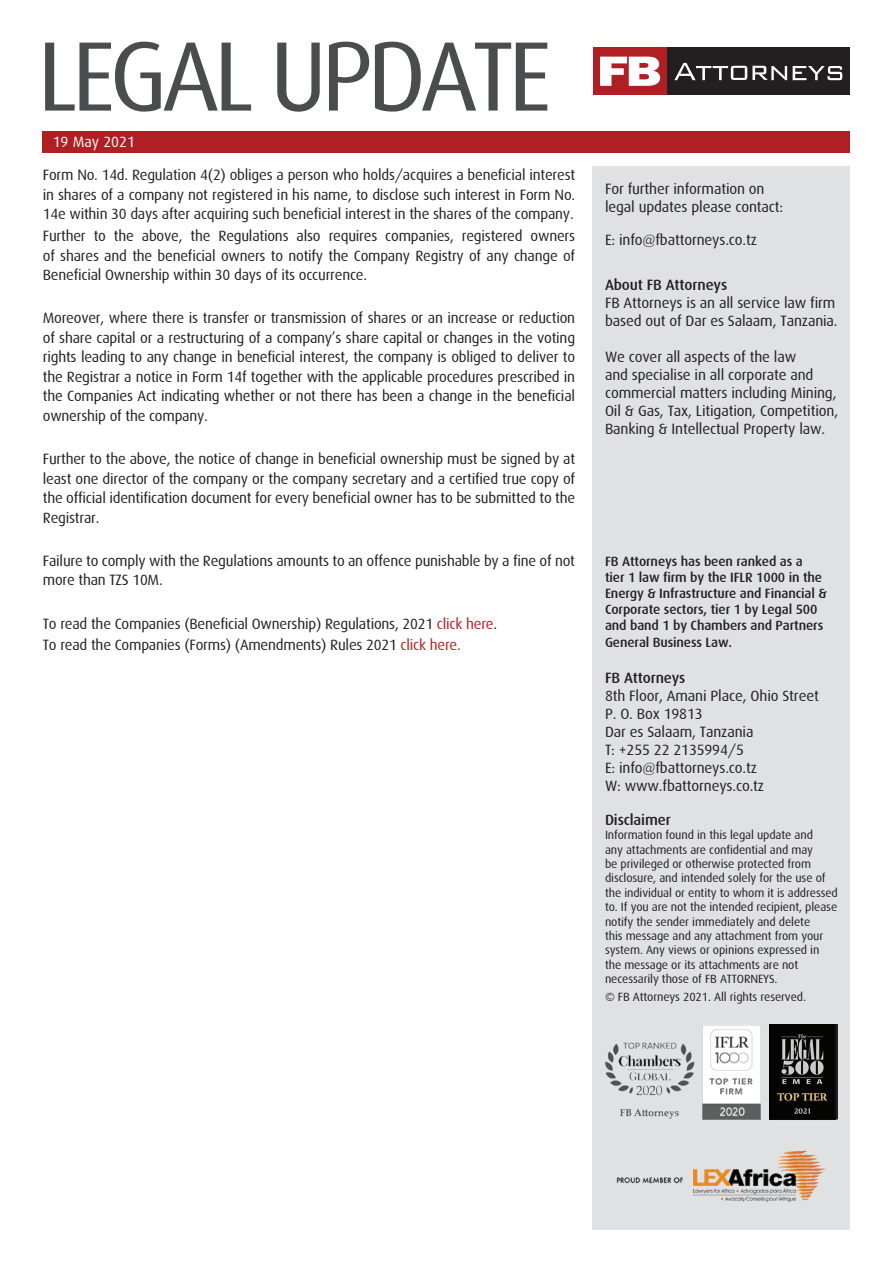
<style>
.page{position:relative;width:893px;height:1263px;background:#fff}
.page>*{position:absolute;margin:0;border:0;box-sizing:border-box;transform-origin:0 0}
.t1{font:98.85px "Dax";letter-spacing:-.06em;color:#4b4c4d}
.t2{font:15px/19.5px "Dax";letter-spacing:-.015em;color:#231f20}
.t3{font:500 15px "Dax";letter-spacing:-.01em;color:#231f20}
.t4{font:15px "Dax";color:#fff}
.t5{font:500 13.5px/16.2px "Dax";letter-spacing:-.01em;color:#231f20}
.t6{font:12px/14.4px "Dax";letter-spacing:-.01em;color:#231f20}
.s1{color:#b01f23}
</style>
<div class="page">
<div style="left:593px;top:166px;width:257px;height:1063px;background:#e0e1e3"></div>
<div style="left:666px;top:47px;width:184px;height:48px;background:#231f20"></div>
<div style="left:593px;top:47px;width:74px;height:48px;background:#af1f23"></div>
<svg style="left:600px;top:57px;width:60px;height:29px"></svg>
<svg style="left:674px;top:63px;width:113px;height:17px"></svg>
<svg style="left:793px;top:66px;width:49px;height:14px"></svg>
<div style="left:43px;top:131px;width:807px;height:22px;background:#b01f23"></div>
<img style="left:604px;top:1024px;width:234px;height:179px">
<div style="left:770px;top:1025px;width:68px;height:94px;background:#191717"></div>
<img style="left:770px;top:1025px;width:65px;height:94px">
<h1 class="t1" style="left:37px;top:22px;width:516px">LEGAL UPDATE</h1>
<p class="t4" style="left:53px;top:134px;width:84px">19 May 2021</p>
<p class="t2" style="left:43px;top:166px;width:534px;text-align:justify">Form No. 14d. Regulation 4(2) obliges a person who holds/acquires a beneficial interest in shares of a company not registered in his name, to disclose such interest in Form No.<br>14e within 30 days after acquiring such beneficial interest in the shares of the company.</p>
<p class="t2" style="left:43px;top:226px;width:534px;text-align:justify">Further to the above, the Regulations also requires companies, registered owners of shares and the beneficial owners to notify the Company Registry of any change of Beneficial Ownership within 30 days of its occurrence.</p>
<p class="t2" style="left:43px;top:309px;width:534px;text-align:justify">Moreover, where there is transfer or transmission of shares or an increase or reduction of share capital or a restructuring of a company’s share capital or changes in the voting rights leading to any change in beneficial interest, the company is obliged to deliver to the Registrar a notice in Form 14f together with the applicable procedures prescribed in the Companies Act indicating whether or not there has been a change in the beneficial ownership of the company.</p>
<p class="t2" style="left:43px;top:449px;width:534px;text-align:justify">Further to the above, the notice of change in beneficial ownership must be signed by at least one director of the company or the company secretary and a certified true copy of the official identification document for every beneficial owner has to be submitted to the Registrar.</p>
<p class="t2" style="left:43px;top:551px;width:534px">Failure to comply with the Regulations amounts to an offence punishable by a fine of not more than TZS 10M.</p>
<p class="t2" style="left:43px;top:613px;width:456px;line-height:21.6px">To read the Companies (Beneficial Ownership) Regulations, 2021 <span class="s1">click here</span>.<br>To read the Companies (Forms) (Amendments) Rules 2021 <span class="s1">click here.</span></p>
<p class="t2" style="left:605px;top:180px;width:180px;line-height:18px">For further information on legal updates please contact:</p>
<p class="t2" style="left:605px;top:230px;width:154px">E: info@fbattorneys.co.tz</p>
<p class="t3" style="left:605px;top:277px;width:124px">About FB Attorneys</p>
<p class="t2" style="left:605px;top:294px;width:234px;line-height:18px">FB Attorneys is an all service law firm based out of Dar es Salaam, Tanzania.</p>
<p class="t2" style="left:605px;top:348px;width:235px;line-height:18px">We cover all aspects of the law<br>and specialise in all corporate and commercial matters including Mining, Oil &amp; Gas, Tax, Litigation, Competition, Banking &amp; Intellectual Property law.</p>
<p class="t5" style="left:605px;top:553px;width:223px">FB Attorneys has been ranked as a<br>tier 1 law firm by the IFLR 1000 in the Energy &amp; Infrastructure and Financial &amp; Corporate sectors, tier 1 by Legal 500 and band 1 by Chambers and Partners General Business Law.</p>
<p class="t3" style="left:605px;top:669px;width:82px">FB Attorneys</p>
<p class="t2" style="left:605px;top:686px;width:215px;line-height:18px">8th Floor, Amani Place, Ohio Street<br>P. O. Box 19813<br>Dar es Salaam, Tanzania<br>T: +255 22 2135994/5<br>E: info@fbattorneys.co.tz<br>W: www.fbattorneys.co.tz</p>
<p class="t3" style="left:605px;top:811px;width:67px">Disclaimer</p>
<p class="t6" style="left:605px;top:828px;width:234px">Information found in this legal update and<br>any attachments are confidential and may<br>be privileged or otherwise protected from disclosure, and intended solely for the use of the individual or entity to whom it is addressed to. If you are not the intended recipient, please notify the sender immediately and delete<br>this message and any attachment from your system. Any views or opinions expressed in the message or its attachments are not necessarily those of FB ATTORNEYS.</p>
<p class="t6" style="left:605px;top:989px;width:203px">© FB Attorneys 2021. All rights reserved.</p>
</div>
